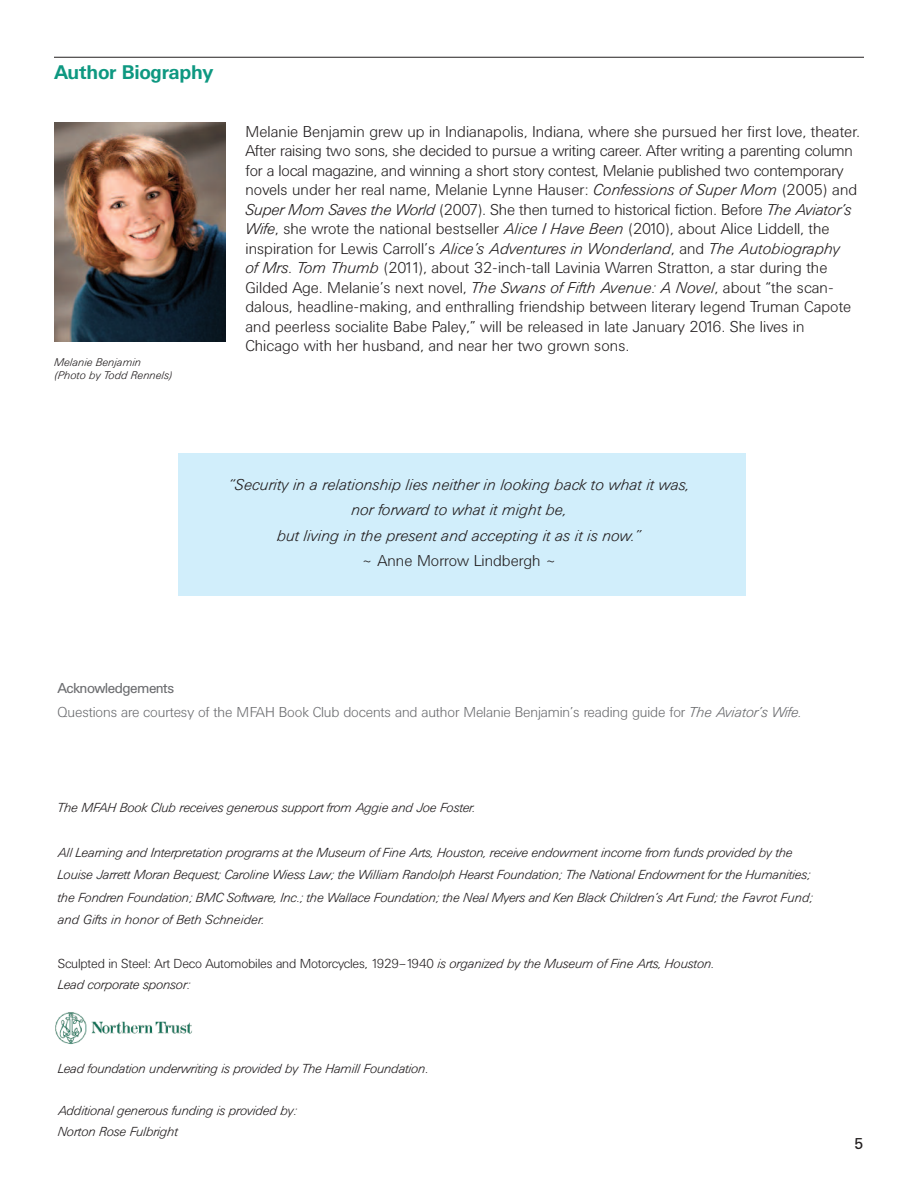
<style>
.page{position:relative;width:918px;height:1188px;background:#fff}
.page>*{position:absolute;margin:0;border:0;box-sizing:border-box;transform-origin:0 0}
.t1{font:700 22.5px "Univers Houston";letter-spacing:-.01em;color:#0e9881}
.t2{font:300 18px/19.5px "Univers Houston";color:#231f20}
.t3{font:italic 300 18px/25.5px "Univers Houston";color:#231f20;text-align:center}
.t4{font:18px "Univers Houston";color:#231f20}
.t5{font:300 16.5px/24px "Univers Houston";letter-spacing:-.01em;color:#6c6d70}
.t6{font:italic 300 15px/22.5px "Univers Houston";letter-spacing:-.015em;color:#231f20}
.t7{font:italic 300 12.75px/13.5px "Univers Houston";color:#231f20}
.s1{font-style:italic}
.s2{font-weight:400}
.s3{font-style:normal}
</style>
<div class="page">
<div style="left:178px;top:454px;width:568px;height:142px;background:#d1eefb"></div>
<hr style="left:54px;top:57px;width:810px;height:1px;background:#231f20">
<img style="left:54px;top:123px;width:172px;height:218px">
<img style="left:55px;top:1012px;width:137px;height:33px">
<p class="t1" style="left:54px;top:59px;width:161px">Author Biography</p>
<p class="t7" style="left:54px;top:355px;width:120px">Melanie Benjamin (Photo by Todd Rennels)</p>
<p class="t2" style="left:245px;top:120px;width:616px">Melanie Benjamin grew up in Indianapolis, Indiana, where she pursued her first love, theater.<br>After raising two sons, she decided to pursue a writing career. After writing a parenting column for a local magazine, and winning a short story contest, Melanie published two contemporary novels under her real name, Melanie Lynne Hauser: <span class="s1">Confessions of Super Mom</span> (2005) and <span class="s1">Super Mom Saves the World</span> (2007). She then turned to historical fiction. Before <span class="s1">The Aviator’s Wife</span>, she wrote the national bestseller <span class="s1">Alice I Have Been</span> (2010), about Alice Liddell, the inspiration for Lewis Carroll’s <span class="s1">Alice’s Adventures in Wonderland</span>, and <span class="s1">The Autobiography<br>of Mrs. Tom Thumb</span> (2011), about 32-inch-tall Lavinia Warren Stratton, a star during the Gilded Age. Melanie’s next novel, <span class="s1">The Swans of Fifth Avenue: A Novel</span>, about “the scan&shy;dalous, headline-making, and enthralling friendship between literary legend Truman Capote and peerless socialite Babe Paley,” will be released in late January 2016. She lives in Chicago with her husband, and near her two grown sons.</p>
<p class="t3" style="left:228px;top:470px;width:463px">“Security in a relationship lies neither in looking back to what it was, nor forward to what it might be,<br>but living in the present and accepting it as it is now.”</p>
<p class="t2" style="left:362px;top:550px;width:196px">~ Anne Morrow Lindbergh ~</p>
<p class="t5" style="left:58px;top:675px;width:745px"><span class="s2">Acknowledgements<br></span>Questions are courtesy of the MFAH Book Club docents and author Melanie Benjamin’s reading guide for <span class="s1">The Aviator’s Wife.</span></p>
<p class="t6" style="left:58px;top:795px;width:419px">The MFAH Book Club receives generous support from Aggie and Joe Foster.</p>
<p class="t6" style="left:58px;top:840px;width:757px">All Learning and Interpretation programs at the Museum of Fine Arts, Houston, receive endowment income from funds provided by the Louise Jarrett Moran Bequest; Caroline Wiess Law; the William Randolph Hearst Foundation; The National Endowment for the Humanities; the Fondren Foundation; BMC Software, Inc.; the Wallace Foundation; the Neal Myers and Ken Black Children’s Art Fund; the Favrot Fund; and Gifts in honor of Beth Schneider.</p>
<p class="t6" style="left:58px;top:952px;width:658px;line-height:21px"><span class="s3">Sculpted in Steel: Art Deco Automobiles and Motorcycles, 1929–1940</span> is organized by the Museum of Fine Arts, Houston.<br>Lead corporate sponsor:</p>
<p class="t6" style="left:58px;top:1056px;width:373px">Lead foundation underwriting is provided by The Hamill Foundation.</p>
<p class="t6" style="left:58px;top:1099px;width:241px;line-height:21px">Additional generous funding is provided by:<br>Norton Rose Fulbright</p>
<p class="t4" style="left:854px;top:1133px;width:11px">5</p>
</div>
